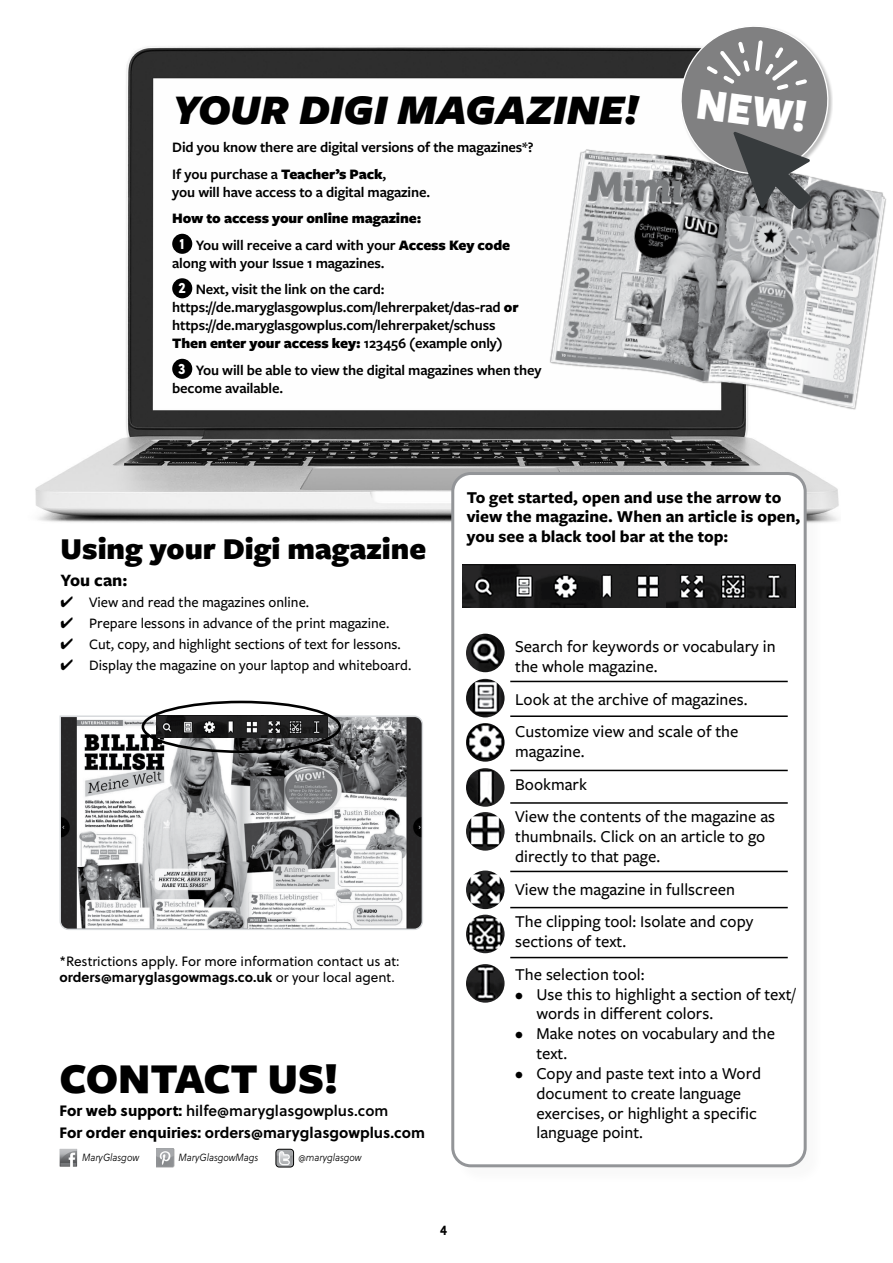
<style>
.page{position:relative;width:893px;height:1263px;background:#fff}
.page>*{position:absolute;margin:0;border:0;box-sizing:border-box;transform-origin:0 0}
.t1{font:900 46.8px "Freight Sans Pro";color:#fff;scale:.9 1}
.t2{font:900 44.1px "Freight Sans Pro";letter-spacing:-.01em;color:#000}
.t3{font:italic 900 43.8px "Freight Sans Pro";color:#000}
.t4{font:900 31.5px "Freight Sans Pro";color:#000}
.t5{font:700 18px "Freight Sans Pro";color:#000}
.t6{font:500 17.25px/19.8px "Freight Sans Pro";color:#000}
.t7{font:700 17.25px/19.8px "Freight Sans Pro";color:#000}
.t8{font:600 15px/18px "Freight Sans Pro";letter-spacing:-.01em;color:#000}
.t9{font:500 15px "Freight Sans Pro";color:#000}
.t10{font:900 15px/26.5px "Freight Sans Pro";letter-spacing:-.01em;color:#000}
.t11{font:700 15px "Soleil";color:#000}
.t12{font:15px "Soleil Sb";color:#000}
.t13{font:700 13.95px "Soleil";color:#000;scale:.9 1}
.t14{font:13.5px/15.6px "Soleil";color:#000}
.t15{font:italic 10.5px "Soleil Lt";color:#000;scale:.9 1}
.s1{font-weight:900}
.s2{font-family:"Soleil Xb";font-weight:400;color:#fff}
.s3{font-weight:600}
.s4{font-weight:700}
.s5{font-family:"Soleil Xb"}
.s6{font-family:"Soleil Xb";font-weight:400}
.s7{font-weight:300}
</style>
<div class="page">
<svg style="left:59px;top:715px;width:364px;height:215px"></svg>
<img style="left:35px;top:46px;width:804px;height:477px">
<img style="left:533px;top:129px;width:353px;height:297px">
<div style="left:172px;top:234px;width:20px;height:20px;background:#000;border-radius:50%"></div>
<div style="left:172px;top:278px;width:20px;height:20px;background:#000;border-radius:50%"></div>
<div style="left:172px;top:359px;width:20px;height:20px;background:#000;border-radius:50%"></div>
<svg style="left:675px;top:26px;width:159px;height:183px"></svg>
<div style="left:453px;top:474px;width:372px;height:712px;background:#000;opacity:.03"></div>
<div style="left:453px;top:473px;width:352px;height:693px;background:#fff;border-radius:18px"></div>
<div style="left:451px;top:472px;width:356px;height:695px;border:3px solid #939598;border-radius:18px"></div>
<img style="left:464px;top:632px;width:43px;height:42px;border-radius:21px">
<div style="left:462px;top:629px;width:47px;height:47px;border:4px solid #fff;border-radius:50%"></div>
<img style="left:464px;top:677px;width:43px;height:42px;border-radius:21px">
<div style="left:462px;top:675px;width:47px;height:46px;border:4px solid #fff;border-radius:50%"></div>
<img style="left:464px;top:721px;width:43px;height:43px;border-radius:21px">
<div style="left:462px;top:719px;width:47px;height:47px;border:4px solid #fff;border-radius:50%"></div>
<img style="left:464px;top:766px;width:43px;height:43px;border-radius:21px">
<div style="left:462px;top:764px;width:47px;height:47px;border:4px solid #fff;border-radius:50%"></div>
<img style="left:464px;top:810px;width:43px;height:43px;border-radius:21px">
<div style="left:462px;top:808px;width:47px;height:47px;border:4px solid #fff;border-radius:50%"></div>
<img style="left:464px;top:868px;width:43px;height:43px;border-radius:21px">
<div style="left:462px;top:866px;width:47px;height:47px;border:4px solid #fff;border-radius:50%"></div>
<img style="left:464px;top:913px;width:43px;height:42px;border-radius:21px">
<div style="left:462px;top:910px;width:47px;height:47px;border:4px solid #fff;border-radius:50%"></div>
<img style="left:464px;top:962px;width:43px;height:43px;border-radius:21px">
<div style="left:462px;top:960px;width:47px;height:47px;border:4px solid #fff;border-radius:50%"></div>
<hr style="left:510px;top:681px;width:278px;height:1px;background:#000">
<hr style="left:510px;top:715px;width:278px;height:2px;background:#000">
<hr style="left:510px;top:770px;width:278px;height:1px;background:#000">
<hr style="left:510px;top:802px;width:278px;height:2px;background:#000">
<hr style="left:510px;top:871px;width:278px;height:1px;background:#000">
<hr style="left:510px;top:907px;width:278px;height:1px;background:#000">
<hr style="left:510px;top:957px;width:278px;height:1px;background:#000">
<img style="left:462px;top:565px;width:205px;height:42px">
<img style="left:667px;top:565px;width:129px;height:42px">
<img style="left:60px;top:1149px;width:17px;height:17px">
<img style="left:276px;top:1149px;width:18px;height:18px">
<div style="left:276px;top:1149px;width:18px;height:18px;border:1px solid #000;border-radius:3px"></div>
<img style="left:156px;top:1148px;width:18px;height:19px">
<div style="left:142px;top:701px;width:199px;height:52px;border:3px solid #000;border-radius:50%"></div>
<img style="left:157px;top:715px;width:104px;height:22px">
<img style="left:261px;top:715px;width:66px;height:22px">
<h3 class="t3" style="left:172px;top:80px;width:468px">YOUR DIGI MAGAZINE!</h3>
<p class="t8" style="left:172px;top:133px;width:363px;line-height:26.5px">Did you know there are digital versions of the magazines*?<br>If you purchase a <span class="s1">Teacher’s Pack</span>,</p>
<p class="t8" style="left:172px;top:182px;width:259px">you will have access to a digital magazine.</p>
<p class="t10" style="left:179px;top:204px;width:332px;text-indent:-7px">How to access your online magazine:<br><span class="s2">1</span> <span class="s3">You will receive a card with your</span> Access Key code</p>
<p class="t8" style="left:172px;top:249px;width:214px;line-height:26.5px;text-align:center">along with your Issue 1 magazines.<br><span class="s2">2</span> Next, visit the link on the card:</p>
<p class="t8" style="left:172px;top:298px;width:348px">https://de.maryglasgowplus.com/lehrerpaket/das-rad <span class="s1">or </span>https://de.maryglasgowplus.com/lehrerpaket/schuss<br><span class="s1">Then enter your access key:</span> 123456 (example only)</p>
<p class="t8" style="left:172px;top:360px;width:371px;text-indent:6px"><span class="s2">3</span> You will be able to view the digital magazines when they become available.</p>
<h1 class="t1" style="left:701px;top:70px;width:124px;rotate:7deg">NEW!</h1>
<h3 class="t4" style="left:61px;top:527px;width:367px">Using your Digi magazine</h3>
<p class="t5" style="left:61px;top:568px;width:68px">You can:</p>
<p class="t9" style="left:61px;top:592px;width:250px">✔ View and read the magazines online.</p>
<p class="t9" style="left:61px;top:613px;width:330px">✔ Prepare lessons in advance of the print magazine.</p>
<p class="t9" style="left:61px;top:634px;width:342px">✔ Cut, copy, and highlight sections of text for lessons.</p>
<p class="t9" style="left:61px;top:655px;width:352px">✔ Display the magazine on your laptop and whiteboard.</p>
<p class="t14" style="left:60px;top:953px;width:341px">*Restrictions apply. For more information contact us at: <span class="s4">orders@maryglasgowmags.co.uk</span> or your local agent.</p>
<h2 class="t2" style="left:60px;top:1048px;width:280px">CONTACT US!</h2>
<p class="t12" style="left:60px;top:1099px;width:330px"><span class="s5">For web support:</span> hilfe@maryglasgowplus.com</p>
<p class="t11" style="left:60px;top:1121px;width:367px"><span class="s6">For order enquiries:</span> orders@maryglasgowplus.com</p>
<p class="t15" style="left:82px;top:1149px;width:65px">MaryGlasgow</p>
<p class="t15" style="left:179px;top:1149px;width:90px">MaryGlasgowMags</p>
<p class="t15" style="left:298px;top:1149px;width:72px">@maryglasgow</p>
<p class="t7" style="left:467px;top:486px;width:335px">To get started, open and use the arrow to view the magazine. When an article is open, you see a black tool bar at the top:</p>
<p class="t6" style="left:515px;top:636px;width:262px">Search for keywords or vocabulary in the whole magazine.</p>
<p class="t6" style="left:515px;top:682px;width:234px;line-height:32.5px">Look at the archive of magazines.<br>Customize view and scale of the</p>
<p class="t6" style="left:515px;top:735px;width:261px;line-height:32.5px">magazine.<br>Bookmark<br>View the contents of the magazine as</p>
<p class="t6" style="left:515px;top:826px;width:252px">thumbnails. Click on an article to go directly to that page.</p>
<p class="t6" style="left:515px;top:872px;width:240px;line-height:32.5px">View the magazine in fullscreen<br>The clipping tool: Isolate and copy</p>
<p class="t6" style="left:515px;top:924px;width:131px;line-height:32.5px">sections of text.<br>The selection tool:</p>
<p class="t6" style="left:536px;top:983px;width:261px;text-indent:-21px"><span class="s7">•</span> Use this to highlight a section of text/ words in different colors.</p>
<p class="t6" style="left:536px;top:1023px;width:240px;text-indent:-21px"><span class="s7">•</span> Make notes on vocabulary and the text.</p>
<p class="t6" style="left:536px;top:1063px;width:226px;text-indent:-21px"><span class="s7">•</span> Copy and paste text into a Word document to create language exercises, or highlight a specific language point.</p>
<p class="t13" style="left:440px;top:1219px;width:9px">4</p>
</div>
